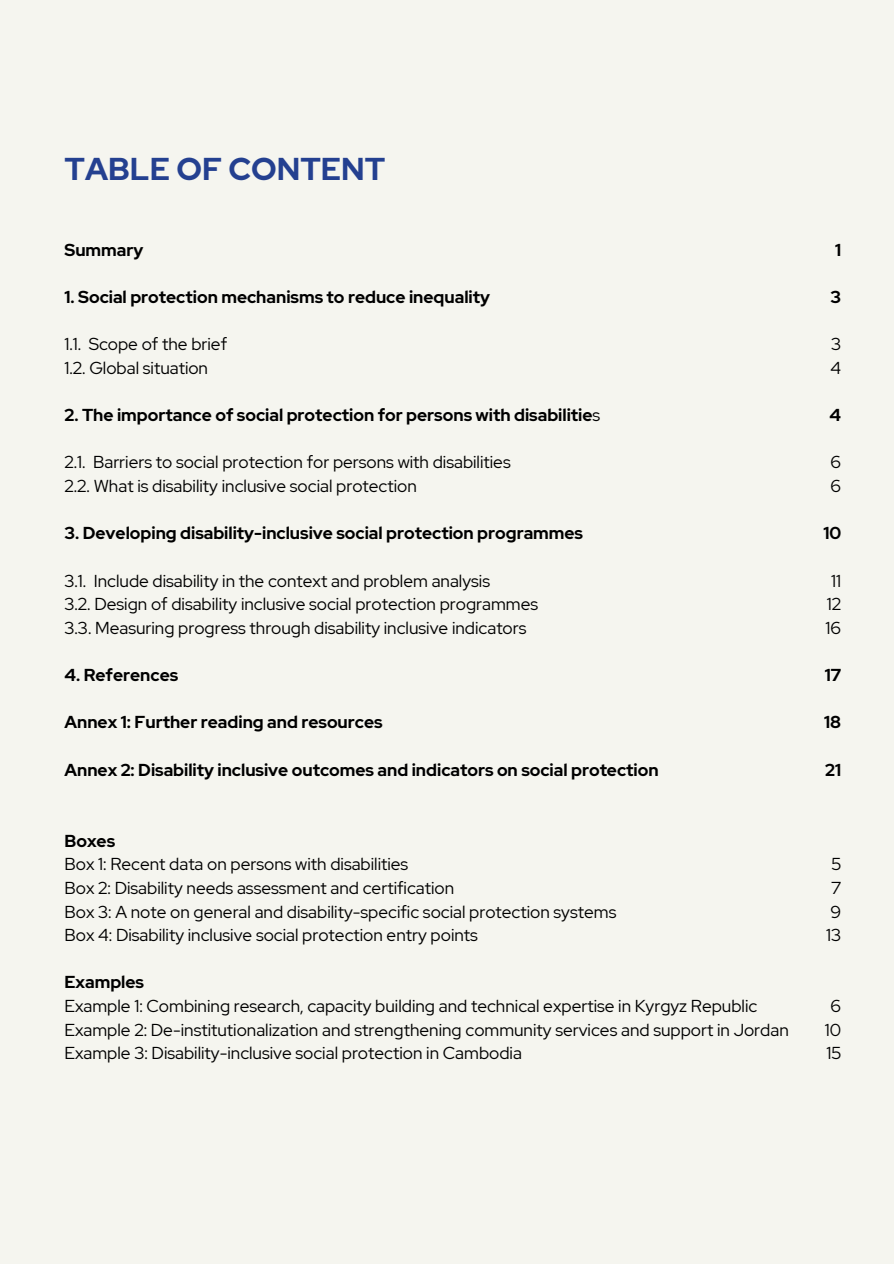
<style>
.page{position:relative;width:894px;height:1264px;background:#fff}
.page>*{position:absolute;margin:0;border:0;box-sizing:border-box;transform-origin:0 0}
.t1{font:700 31.5px "Red Hat Display";color:#244090}
.t2{font:17.25px "Red Hat Display";color:#000}
.t3{font:700 17.25px "Red Hat Display";color:#000}
.s1{font-weight:400}
</style>
<div class="page">
<div style="left:0;top:0;width:893px;height:1263px;background:#f5f5ef"></div>
<h1 class="t1" style="left:64px;top:148px;width:322px">TABLE OF CONTENT</h1>
<h2 class="t3" style="left:64px;top:238px;width:80px">Summary</h2>
<h2 class="t3" style="left:64px;top:285px;width:427px">1. Social protection mechanisms to reduce inequality</h2>
<p class="t2" style="left:64px;top:333px;width:164px">1.1. Scope of the brief</p>
<p class="t2" style="left:64px;top:356px;width:145px">1.2. Global situation</p>
<p class="t3" style="left:64px;top:403px;width:537px">2. The importance of social protection for persons with disabilitie<span class="s1">s</span></p>
<p class="t2" style="left:64px;top:451px;width:447px">2.1. Barriers to social protection for persons with disabilities</p>
<p class="t2" style="left:64px;top:474px;width:354px">2.2. What is disability inclusive social protection</p>
<h2 class="t3" style="left:64px;top:522px;width:520px">3. Developing disability-inclusive social protection programmes</h2>
<p class="t2" style="left:64px;top:569px;width:427px">3.1. Include disability in the context and problem analysis</p>
<p class="t2" style="left:64px;top:592px;width:475px">3.2. Design of disability inclusive social protection programmes</p>
<p class="t2" style="left:64px;top:616px;width:463px">3.3. Measuring progress through disability inclusive indicators</p>
<h2 class="t3" style="left:64px;top:663px;width:115px">4. References</h2>
<h2 class="t3" style="left:64px;top:711px;width:319px">Annex 1: Further reading and resources</h2>
<h2 class="t3" style="left:64px;top:758px;width:595px">Annex 2: Disability inclusive outcomes and indicators on social protection</h2>
<p class="t3" style="left:64px;top:829px;width:52px">Boxes</p>
<p class="t2" style="left:64px;top:852px;width:345px">Box 1: Recent data on persons with disabilities</p>
<p class="t2" style="left:64px;top:876px;width:391px">Box 2: Disability needs assessment and certification</p>
<p class="t2" style="left:64px;top:900px;width:553px">Box 3: A note on general and disability-specific social protection systems</p>
<p class="t2" style="left:64px;top:923px;width:415px">Box 4: Disability inclusive social protection entry points</p>
<p class="t3" style="left:64px;top:970px;width:81px">Examples</p>
<p class="t2" style="left:64px;top:994px;width:694px">Example 1: Combining research, capacity building and technical expertise in Kyrgyz Republic</p>
<p class="t2" style="left:64px;top:1018px;width:725px">Example 2: De-institutionalization and strengthening community services and support in Jordan</p>
<p class="t2" style="left:64px;top:1041px;width:459px">Example 3: Disability-inclusive social protection in Cambodia</p>
<h2 class="t3" style="left:834px;top:238px;width:8px">1</h2>
<h2 class="t3" style="left:830px;top:285px;width:12px">3</h2>
<p class="t2" style="left:830px;top:333px;width:12px">3</p>
<h2 class="t2" style="left:830px;top:356px;width:12px">4</h2>
<p class="t3" style="left:829px;top:403px;width:13px">4</p>
<p class="t2" style="left:830px;top:451px;width:12px">6</p>
<p class="t2" style="left:830px;top:474px;width:12px">6</p>
<h2 class="t3" style="left:823px;top:522px;width:19px">10</h2>
<p class="t2" style="left:831px;top:569px;width:11px">11</p>
<p class="t2" style="left:826px;top:592px;width:16px">12</p>
<p class="t2" style="left:825px;top:616px;width:17px">16</p>
<h2 class="t3" style="left:824px;top:663px;width:18px">17</h2>
<h2 class="t3" style="left:824px;top:711px;width:18px">18</h2>
<h2 class="t3" style="left:825px;top:758px;width:17px">21</h2>
<p class="t2" style="left:831px;top:852px;width:11px">5</p>
<p class="t2" style="left:831px;top:876px;width:11px">7</p>
<p class="t2" style="left:830px;top:900px;width:12px">9</p>
<p class="t2" style="left:825px;top:923px;width:17px">13</p>
<p class="t2" style="left:830px;top:994px;width:12px">6</p>
<p class="t2" style="left:824px;top:1018px;width:18px">10</p>
<p class="t2" style="left:826px;top:1041px;width:16px">15</p>
</div>
